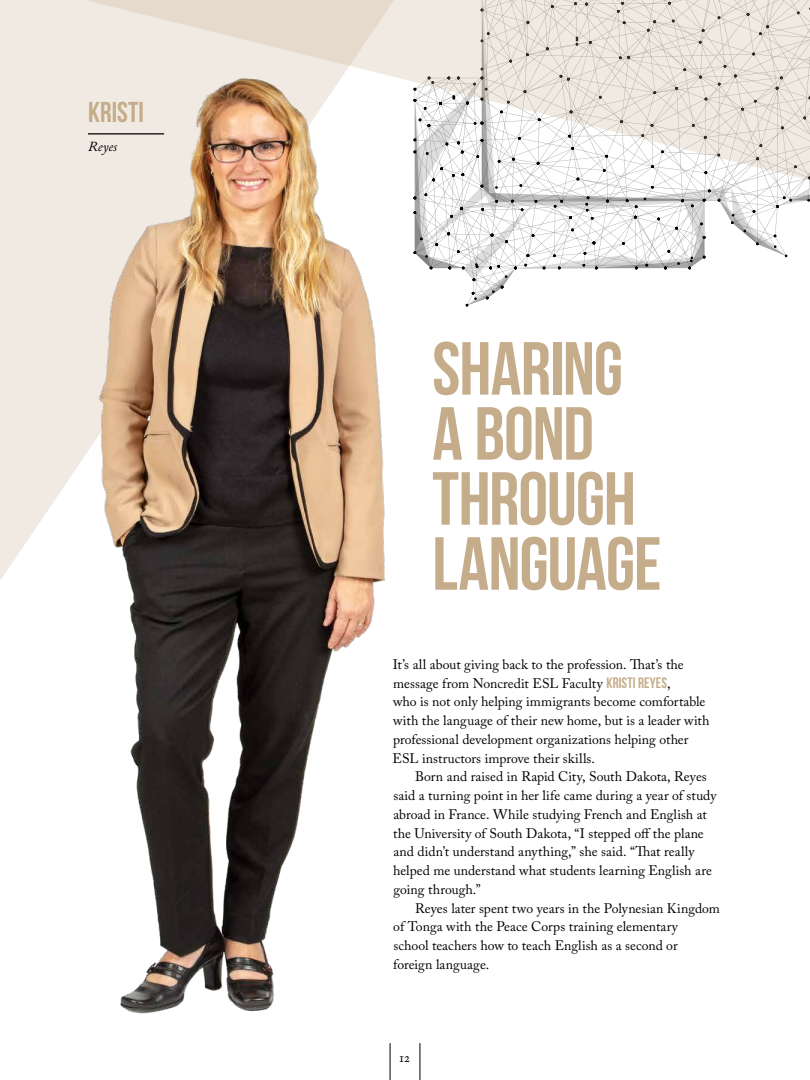
<style>
.page{position:relative;width:810px;height:1080px;background:#fff}
.page>*{position:absolute;margin:0;border:0;box-sizing:border-box;transform-origin:0 0}
.t1{font:75px/65px "Bebas Neue";letter-spacing:-.015em;color:#c5ac8a}
.t2{font:28.75px "Bebas Neue";letter-spacing:.005em;color:#c5ac8a}
.t3{font:13.75px/18.8px "Adobe Caslon Pro";color:#000}
.t4{font:italic 13.75px "Adobe Caslon Pro";letter-spacing:.005em;color:#000}
.s1{font-family:"Bebas Neue";font-weight:700;font-size:15px;color:#c5ac8a}
</style>
<div class="page">
<div style="left:0;top:0;width:40px;height:580px;background:#f0eae2"></div>
<svg style="left:40px;top:0;width:770px;height:307px"></svg>
<img style="left:37px;top:37px;width:411px;height:977px">
<hr style="left:88px;top:133px;width:76px;height:1px;background:#000">
<hr style="left:390px;top:1043px;width:1px;height:37px;background:#000">
<hr style="left:420px;top:1043px;width:1px;height:37px;background:#000">
<h2 class="t2" style="left:88px;top:96px;width:57px">KRISTI</h2>
<p class="t4" style="left:88px;top:139px;width:31px">Reyes</p>
<h1 class="t1" style="left:432px;top:335px;width:231px">SHARING<br>A BOND<br>THROUGH<br>LANGUAGE</h1>
<p class="t3" style="left:393px;top:655px;width:318px">It’s all about giving back to the profession. That’s the message from Noncredit ESL Faculty <span class="s1">KRISTI REYES</span>,<br>who is not only helping immigrants become comfortable with the language of their new home, but is a leader with professional development organizations helping other ESL instructors improve their skills.</p>
<p class="t3" style="left:393px;top:767px;width:325px;text-indent:22px">Born and raised in Rapid City, South Dakota, Reyes said a turning point in her life came during a year of study abroad in France. While studying French and English at the University of South Dakota, “I stepped off the plane and didn’t understand anything,” she said. “That really helped me understand what students learning English are going through.”</p>
<p class="t3" style="left:393px;top:899px;width:328px;text-indent:22px">Reyes later spent two years in the Polynesian Kingdom of Tonga with the Peace Corps training elementary<br>school teachers how to teach English as a second or foreign language.</p>
<p class="t3" style="left:400px;top:1048px;width:12px">12</p>
</div>
